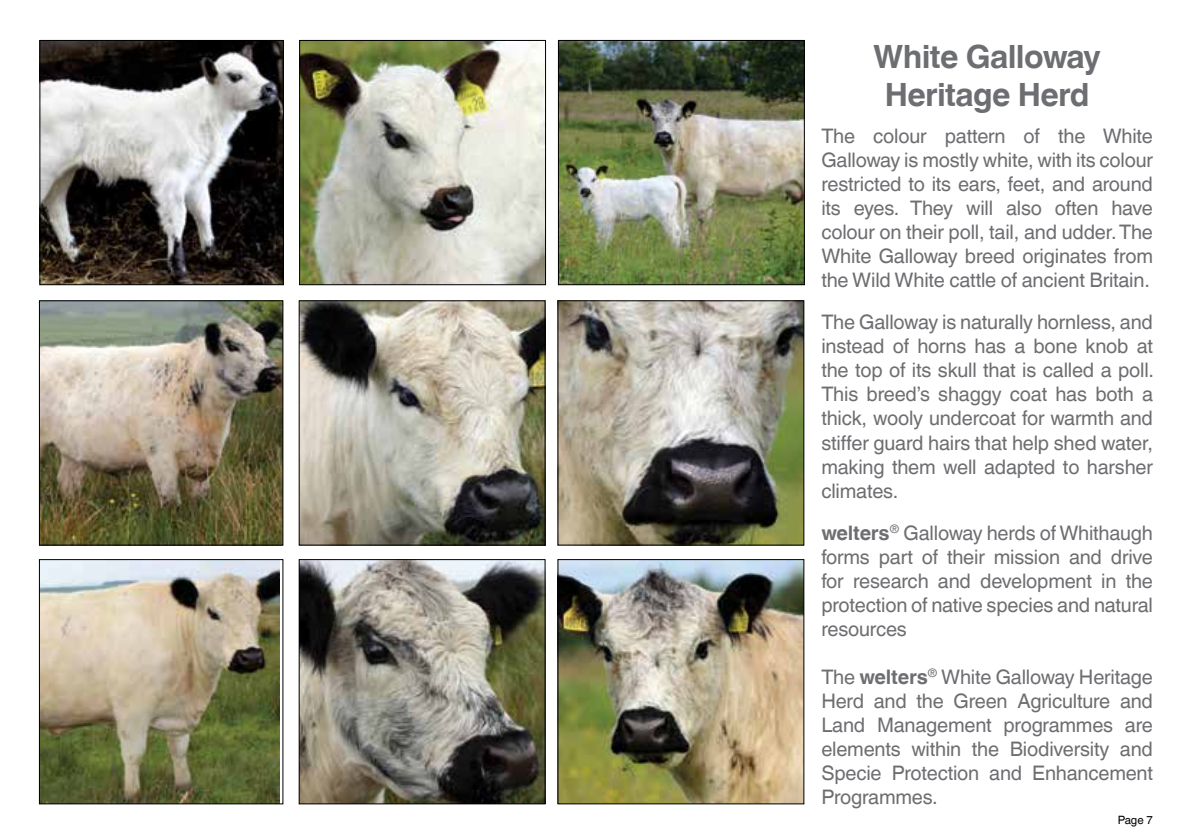
<style>
.page{position:relative;width:1191px;height:840px;background:#fff}
.page>*{position:absolute;margin:0;border:0;box-sizing:border-box;transform-origin:0 0}
.t1{font:700 32px/38.4px "Helvetica World";letter-spacing:-.02em;color:#6d6e71;text-align:center}
.t2{font:20px/24px "Helvetica World";letter-spacing:-.01em;color:#6d6e71;text-align:justify}
.t3{font:11.4px "Helvetica World";color:#000}
.s1{font-weight:700}
</style>
<div class="page">
<img style="left:41px;top:560px;width:238px;height:241px">
<div style="left:39px;top:558px;width:244px;height:245px;border:1px solid #000"></div>
<img style="left:41px;top:302px;width:240px;height:241px">
<div style="left:39px;top:300px;width:244px;height:245px;border:1px solid #000"></div>
<img style="left:41px;top:42px;width:241px;height:241px">
<div style="left:39px;top:40px;width:245px;height:245px;border:1px solid #000"></div>
<img style="left:559px;top:560px;width:243px;height:241px">
<div style="left:557px;top:558px;width:247px;height:245px;border:1px solid #000"></div>
<img style="left:559px;top:302px;width:243px;height:241px">
<div style="left:557px;top:300px;width:247px;height:245px;border:1px solid #000"></div>
<img style="left:560px;top:42px;width:243px;height:241px">
<div style="left:558px;top:40px;width:247px;height:245px;border:1px solid #000"></div>
<img style="left:301px;top:560px;width:242px;height:241px">
<div style="left:299px;top:558px;width:246px;height:245px;border:1px solid #000"></div>
<img style="left:301px;top:302px;width:242px;height:241px">
<div style="left:299px;top:300px;width:246px;height:245px;border:1px solid #000"></div>
<img style="left:301px;top:42px;width:243px;height:241px">
<div style="left:299px;top:40px;width:247px;height:245px;border:1px solid #000"></div>
<h1 class="t1" style="left:873px;top:38px;width:229px">White Galloway<br>Heritage Herd</h1>
<p class="t2" style="left:821px;top:124px;width:333px">The colour pattern of the White Galloway is mostly white, with its colour restricted to its ears, feet, and around its eyes. They will also often have colour on their poll, tail, and udder. The White Galloway breed originates from the Wild White cattle of ancient Britain.</p>
<p class="t2" style="left:821px;top:310px;width:334px">The Galloway is naturally hornless, and instead of horns has a bone knob at the top of its skull that is called a poll.<br>This breed’s shaggy coat has both a thick, wooly undercoat for warmth and stiffer guard hairs that help shed water, making them well adapted to harsher climates.</p>
<p class="t2" style="left:821px;top:520px;width:333px"><span class="s1">welters</span><sup>®</sup> Galloway herds of Whithaugh forms part of their mission and drive for research and development in the protection of native species and natural resources</p>
<p class="t2" style="left:821px;top:664px;width:333px">The <span class="s1">welters</span><sup>®</sup> White Galloway Heritage Herd and the Green Agriculture and Land Management programmes are elements within the Biodiversity and Specie Protection and Enhancement Programmes.</p>
<p class="t3" style="left:1117px;top:812px;width:37px">Page 7</p>
</div>
